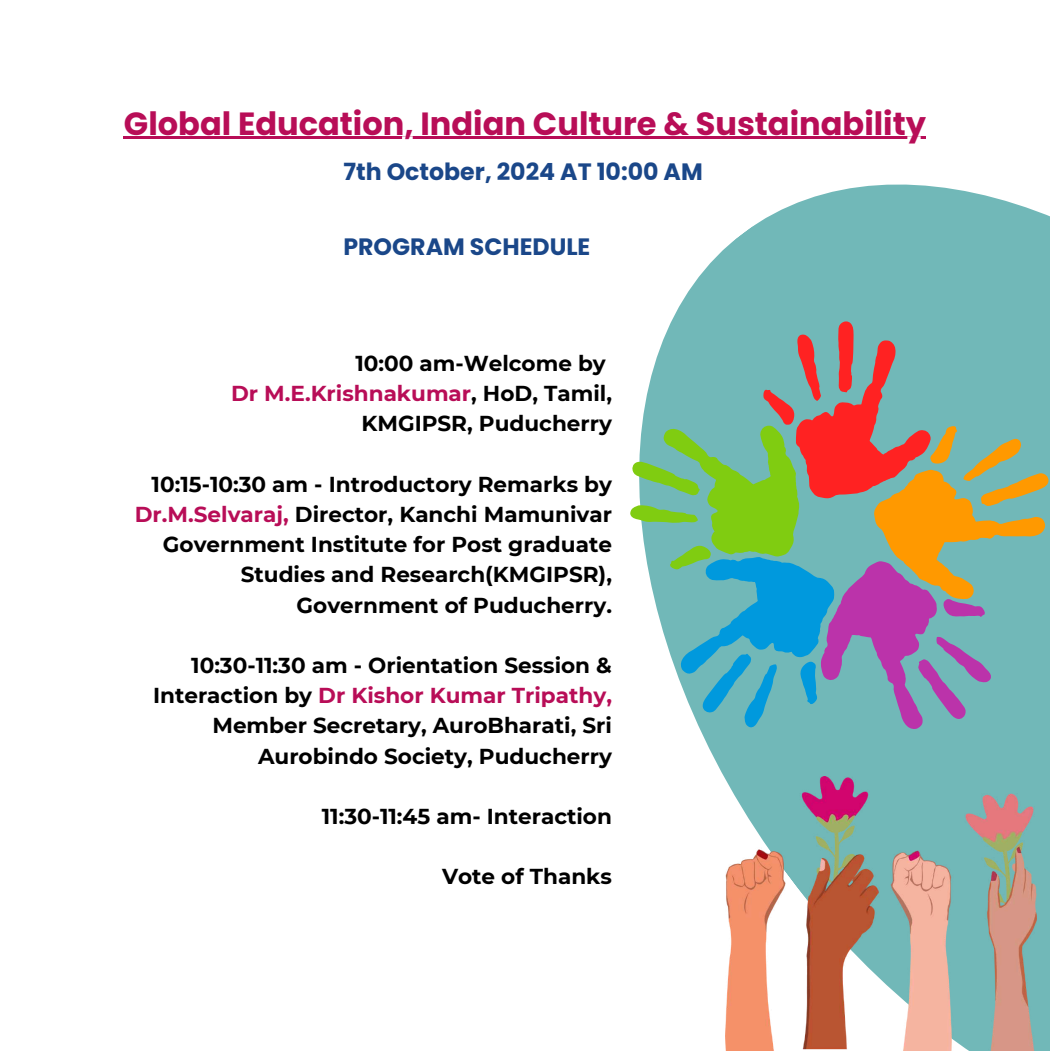
<style>
.page{position:relative;width:1050px;height:1051px;background:#fff}
.page>*{position:absolute;margin:0;border:0;box-sizing:border-box;transform-origin:0 0}
.t1{font:700 32.02px "Poppins";color:#b80d57}
.t2{font:700 23.62px "Poppins";color:#1a4789}
.t3{font:700 21.53px/30.2px "Montserrat";color:#000;text-align:right}
.s1{color:#b80d57}
</style>
<div class="page">
<svg style="left:589px;top:136px;width:461px;height:915px"></svg>
<img style="left:725px;top:776px;width:311px;height:275px">
<svg style="left:630px;top:321px;width:420px;height:408px;background:#92aaa3"></svg>
<hr style="left:124px;top:137px;width:802px;height:2px;background:#b80d57">
<h1 class="t1" style="left:124px;top:101px;width:804px">Global Education, Indian Culture &amp; Sustainability</h1>
<p class="t2" style="left:343px;top:155px;width:361px">7th October, 2024 AT 10:00 AM</p>
<p class="t2" style="left:343px;top:230px;width:248px">PROGRAM SCHEDULE</p>
<p class="t3" style="left:231px;top:348px;width:382px">10:00 am-Welcome by<br><span class="s1">Dr M.E.Krishnakumar</span>, HoD, Tamil,<br>KMGIPSR, Puducherry</p>
<p class="t3" style="left:135px;top:469px;width:479px">10:15-10:30 am - Introductory Remarks by <span class="s1">Dr.M.Selvaraj,</span> Director, Kanchi Mamunivar Government Institute for Post graduate Studies and Research(KMGIPSR), Government of Puducherry.</p>
<p class="t3" style="left:153px;top:650px;width:460px">10:30-11:30 am - Orientation Session &amp; Interaction by <span class="s1">Dr Kishor Kumar Tripathy, </span>Member Secretary, AuroBharati, Sri Aurobindo Society, Puducherry</p>
<p class="t3" style="left:322px;top:801px;width:292px">11:30-11:45 am- Interaction</p>
<p class="t3" style="left:442px;top:861px;width:171px">Vote of Thanks</p>
</div>
